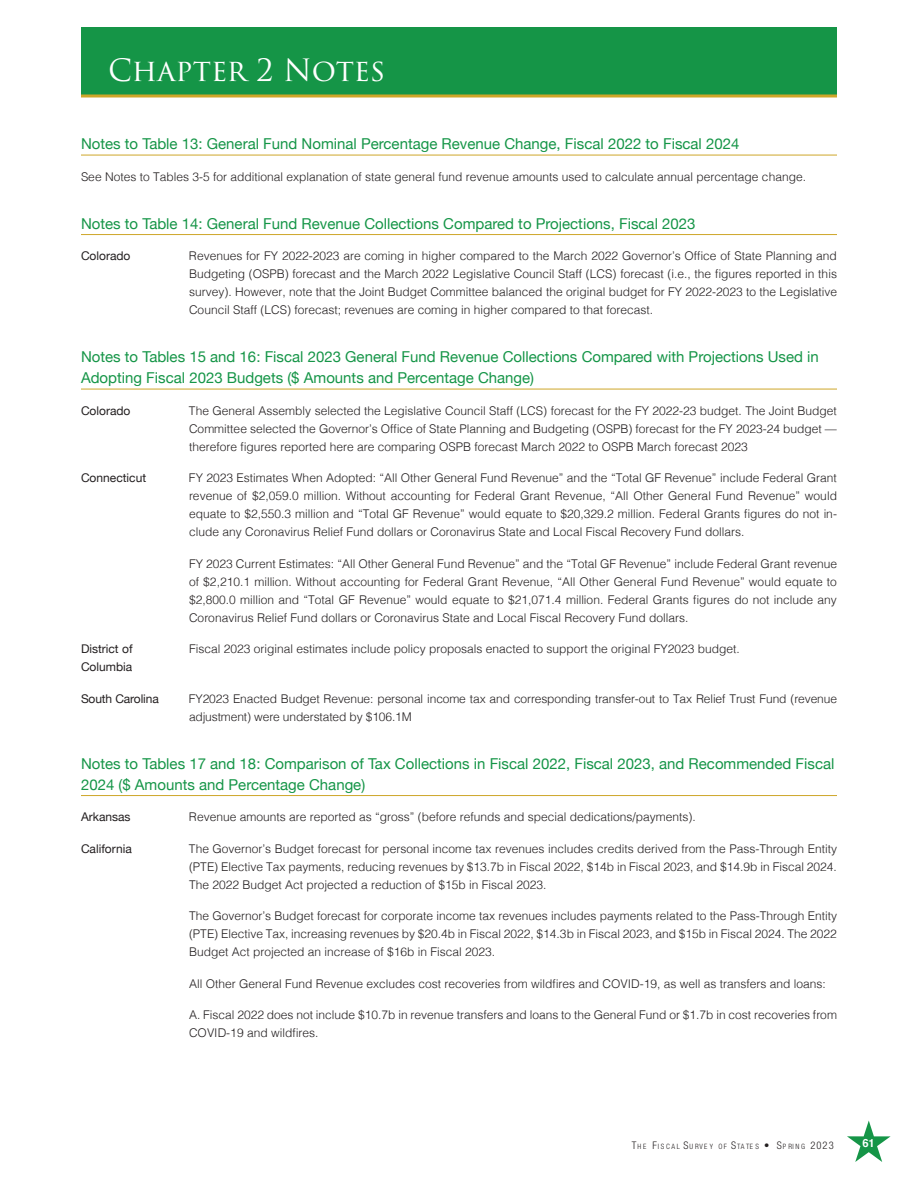
<style>
.page{position:relative;width:918px;height:1188px;background:#fff}
.page>*{position:absolute;margin:0;border:0;box-sizing:border-box;transform-origin:0 0}
.t1{font:30px "Trajan Pro 3";letter-spacing:-.005em;color:#fff}
.t2{font:15px/21px "Helvetica Neue";color:#159547}
.t3{font:300 12px/18px "Helvetica";color:#231f20;text-align:justify}
.t4{font:12px "Helvetica Neue";color:#231f20}
.t5{font:700 11.25px "Helvetica";color:#fff}
.t6{font:300 condensed 7.35px "Helvetica Neue";letter-spacing:.23em;color:#231f20}
.s1{font-size:10.5px}
</style>
<div class="page">
<svg style="left:847px;top:1120px;width:44px;height:42px"></svg>
<div style="left:81px;top:27px;width:756px;height:67px;background:#159547"></div>
<svg style="left:81px;top:94px;width:756px;height:4px;background:#bcae47"></svg>
<hr style="left:81px;top:155px;width:756px;height:1px;background:#cea629">
<hr style="left:81px;top:234px;width:756px;height:1px;background:#cea629">
<hr style="left:81px;top:389px;width:756px;height:1px;background:#cea629">
<hr style="left:81px;top:795px;width:756px;height:1px;background:#cea629">
<h1 class="t1" style="left:108px;top:49px;width:279px">Chapter 2 Notes</h1>
<p class="t2" style="left:81px;top:134px;width:660px">Notes to Table 13: General Fund Nominal Percentage Revenue Change, Fiscal 2022 to Fiscal 2024</p>
<p class="t3" style="left:81px;top:167px;width:727px">See Notes to Tables 3-5 for additional explanation of state general fund revenue amounts used to calculate annual percentage change.</p>
<p class="t2" style="left:81px;top:214px;width:616px">Notes to Table 14: General Fund Revenue Collections Compared to Projections, Fiscal 2023</p>
<p class="t4" style="left:81px;top:247px;width:51px">Colorado</p>
<p class="t3" style="left:189px;top:246px;width:650px">Revenues for FY 2022-2023 are coming in higher compared to the March 2022 Governor’s Office of State Planning and Budgeting (OSPB) forecast and the March 2022 Legislative Council Staff (LCS) forecast (i.e., the figures reported in this survey). However, note that the Joint Budget Committee balanced the original budget for FY 2022-2023 to the Legislative Council Staff (LCS) forecast; revenues are coming in higher compared to that forecast.</p>
<p class="t2" style="left:81px;top:347px;width:739px">Notes to Tables 15 and 16: Fiscal 2023 General Fund Revenue Collections Compared with Projections Used in<br>Adopting Fiscal 2023 Budgets ($ Amounts and Percentage Change)</p>
<p class="t4" style="left:81px;top:402px;width:51px">Colorado</p>
<p class="t3" style="left:189px;top:401px;width:650px">The General Assembly selected the Legislative Council Staff (LCS) forecast for the FY 2022-23 budget. The Joint Budget Committee selected the Governor’s Office of State Planning and Budgeting (OSPB) forecast for the FY 2023-24 budget — therefore figures reported here are comparing OSPB forecast March 2022 to OSPB March forecast 2023</p>
<p class="t4" style="left:81px;top:469px;width:67px">Connecticut</p>
<p class="t3" style="left:189px;top:468px;width:650px">FY 2023 Estimates When Adopted: “All Other General Fund Revenue” and the “Total GF Revenue” include Federal Grant revenue of $2,059.0 million. Without accounting for Federal Grant Revenue, “All Other General Fund Revenue” would equate to $2,550.3 million and “Total GF Revenue” would equate to $20,329.2 million. Federal Grants figures do not in&shy;clude any Coronavirus Relief Fund dollars or Coronavirus State and Local Fiscal Recovery Fund dollars.</p>
<p class="t3" style="left:189px;top:554px;width:650px">FY 2023 Current Estimates: “All Other General Fund Revenue” and the “Total GF Revenue” include Federal Grant revenue of $2,210.1 million. Without accounting for Federal Grant Revenue, “All Other General Fund Revenue” would equate to $2,800.0 million and “Total GF Revenue” would equate to $21,071.4 million. Federal Grants figures do not include any Coronavirus Relief Fund dollars or Coronavirus State and Local Fiscal Recovery Fund dollars.</p>
<p class="t4" style="left:81px;top:640px;width:53px">District of</p>
<p class="t3" style="left:189px;top:639px;width:552px">Fiscal 2023 original estimates include policy proposals enacted to support the original FY2023 budget.</p>
<p class="t4" style="left:81px;top:658px;width:53px">Columbia</p>
<p class="t4" style="left:81px;top:690px;width:79px">South Carolina</p>
<p class="t3" style="left:189px;top:689px;width:650px">FY2023 Enacted Budget Revenue: personal income tax and corresponding transfer-out to Tax Relief Trust Fund (revenue adjustment) were understated by $106.1M</p>
<p class="t2" style="left:81px;top:754px;width:755px">Notes to Tables 17 and 18: Comparison of Tax Collections in Fiscal 2022, Fiscal 2023, and Recommended Fiscal<br>2024 ($ Amounts and Percentage Change)</p>
<p class="t4" style="left:81px;top:808px;width:51px">Arkansas</p>
<p class="t3" style="left:189px;top:807px;width:508px">Revenue amounts are reported as “gross” (before refunds and special dedications/payments).</p>
<p class="t4" style="left:81px;top:840px;width:52px">California</p>
<p class="t3" style="left:189px;top:839px;width:650px">The Governor’s Budget forecast for personal income tax revenues includes credits derived from the Pass-Through Entity (PTE) Elective Tax payments, reducing revenues by $13.7b in Fiscal 2022, $14b in Fiscal 2023, and $14.9b in Fiscal 2024.<br>The 2022 Budget Act projected a reduction of $15b in Fiscal 2023.</p>
<p class="t3" style="left:189px;top:906px;width:650px">The Governor’s Budget forecast for corporate income tax revenues includes payments related to the Pass-Through Entity (PTE) Elective Tax, increasing revenues by $20.4b in Fiscal 2022, $14.3b in Fiscal 2023, and $15b in Fiscal 2024. The 2022<br>Budget Act projected an increase of $16b in Fiscal 2023.</p>
<p class="t3" style="left:189px;top:974px;width:638px">All Other General Fund Revenue excludes cost recoveries from wildfires and COVID-19, as well as transfers and loans:</p>
<p class="t3" style="left:189px;top:1005px;width:649px">A. Fiscal 2022 does not include $10.7b in revenue transfers and loans to the General Fund or $1.7b in cost recoveries from<br>COVID-19 and wildfires.</p>
<p class="t6" style="left:632px;top:1142px;width:203px"><span class="s1">T</span>HE <span class="s1">F</span>ISCAL <span class="s1">S</span>URVEY OF <span class="s1">S</span>TATES <span class="s1">• S</span>PRING <span class="s1">2023</span></p>
<p class="t5" style="left:862px;top:1136px;width:14px">61</p>
</div>
